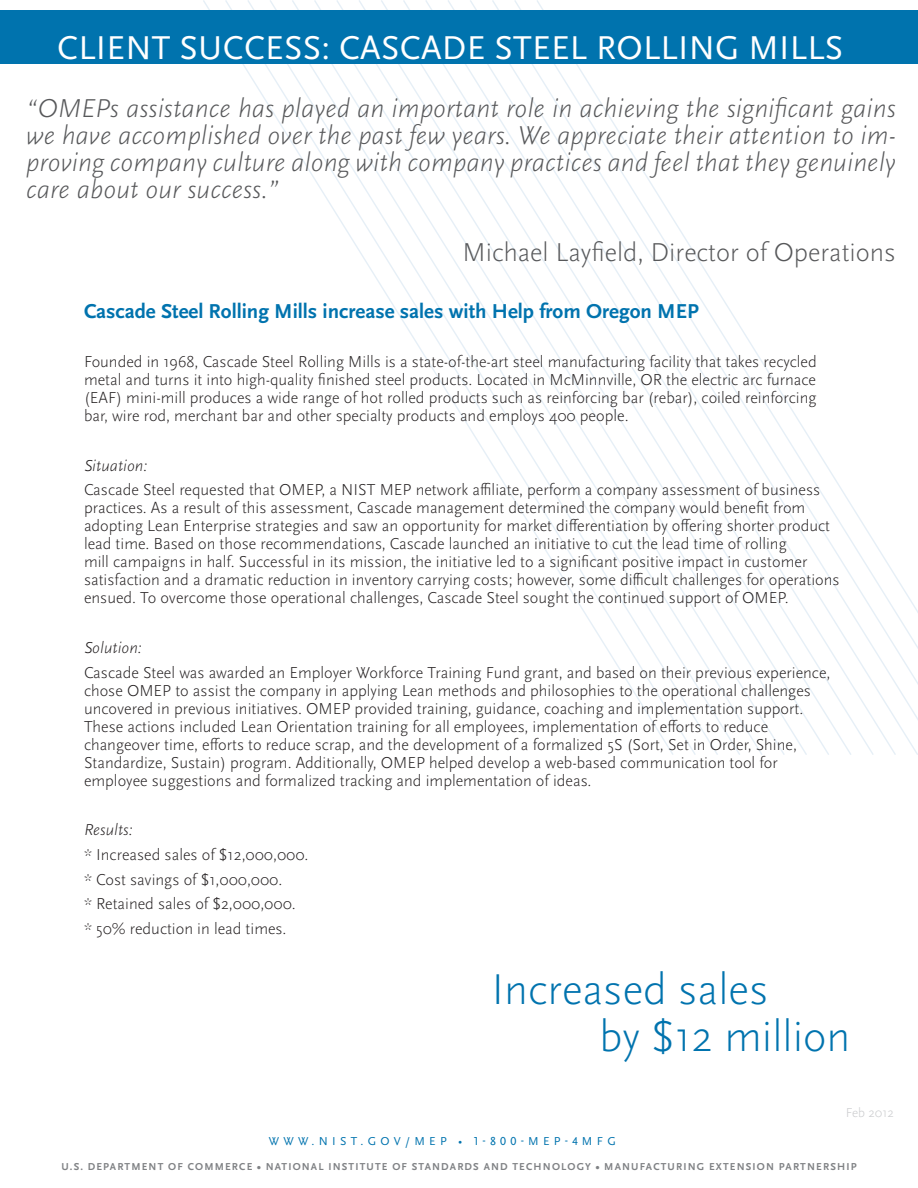
<style>
.page{position:relative;width:918px;height:1188px;background:#fff}
.page>*{position:absolute;margin:0;border:0;box-sizing:border-box;transform-origin:0 0}
._2__Exploded_Quote{font:300 45px "Scala Sans OT";color:#0073ae}
.t1{font:34.5px "Scala Sans OT";letter-spacing:.01em;color:#fff}
._2__Exploded_Quote-2{font:italic 300 27px/27px "Scala Sans OT";color:#57585a;text-align:justify}
._2__Exploded_Quote-3{font:300 27px "Scala Sans OT";color:#57585a}
._2__Body_Copy{font:700 21px "Scala Sans OT";color:#0073ae}
._2__Body_Copy-2{font:300 16.5px/18px "Scala Sans OT";color:#231f20}
._2__Body_Copy-3{font:italic 300 16.5px "Scala Sans OT";color:#231f20}
._2__Body_Copy-4{font:300 13.5px "Scala Sans OT";color:#c9cacc}
.t2{font:12px "Scala Sans OT";letter-spacing:.36em;color:#0073ae}
.t3{font:700 10.5px "Scala Sans OT";letter-spacing:.11em;color:#808285}
</style>
<div class="page">
<svg style="left:535px;top:0;width:383px;height:755px"></svg>
<div style="left:0;top:10px;width:918px;height:54px;background:#0073ae"></div>
<p class="t1" style="left:57px;top:29px;width:788px">CLIENT SUCCESS: CASCADE STEEL ROLLING MILLS</p>
<p class="_2__Exploded_Quote-2" style="left:26px;top:95px;width:871px">“OMEPs assistance has played an important role in achieving the significant gains we have accomplished over the past few years. We appreciate their attention to im&shy;proving company culture along with company practices and feel that they genuinely care about our success.”</p>
<p class="_2__Exploded_Quote-3" style="left:463px;top:238px;width:435px">Michael Layfield, Director of Operations</p>
<p class="_2__Body_Copy" style="left:84px;top:299px;width:616px">Cascade Steel Rolling Mills increase sales with Help from Oregon MEP</p>
<p class="_2__Body_Copy-2" style="left:84px;top:353px;width:734px;text-align:justify">Founded in 1968, Cascade Steel Rolling Mills is a state-of-the-art steel manufacturing facility that takes recycled metal and turns it into high-quality finished steel products. Located in McMinnville, OR the electric arc furnace (EAF) mini-mill produces a wide range of hot rolled products such as reinforcing bar (rebar), coiled reinforcing bar, wire rod, merchant bar and other specialty products and employs 400 people.</p>
<p class="_2__Body_Copy-3" style="left:84px;top:456px;width:65px">Situation:</p>
<p class="_2__Body_Copy-2" style="left:84px;top:481px;width:757px">Cascade Steel requested that OMEP, a NIST MEP network affiliate, perform a company assessment of business practices. As a result of this assessment, Cascade management determined the company would benefit from adopting Lean Enterprise strategies and saw an opportunity for market differentiation by offering shorter product lead time. Based on those recommendations, Cascade launched an initiative to cut the lead time of rolling<br>mill campaigns in half. Successful in its mission, the initiative led to a significant positive impact in customer satisfaction and a dramatic reduction in inventory carrying costs; however, some difficult challenges for operations ensued. To overcome those operational challenges, Cascade Steel sought the continued support of OMEP.</p>
<p class="_2__Body_Copy-3" style="left:84px;top:639px;width:59px">Solution:</p>
<p class="_2__Body_Copy-2" style="left:84px;top:664px;width:748px">Cascade Steel was awarded an Employer Workforce Training Fund grant, and based on their previous experience, chose OMEP to assist the company in applying Lean methods and philosophies to the operational challenges uncovered in previous initiatives. OMEP provided training, guidance, coaching and implementation support.<br>These actions included Lean Orientation training for all employees, implementation of efforts to reduce changeover time, efforts to reduce scrap, and the development of a formalized 5S (Sort, Set in Order, Shine, Standardize, Sustain) program. Additionally, OMEP helped develop a web-based communication tool for employee suggestions and formalized tracking and implementation of ideas.</p>
<p class="_2__Body_Copy-3" style="left:84px;top:821px;width:50px">Results:</p>
<p class="_2__Body_Copy-2" style="left:84px;top:846px;width:226px">* Increased sales of $12,000,000.</p>
<p class="_2__Body_Copy-2" style="left:84px;top:871px;width:200px">* Cost savings of $1,000,000.</p>
<p class="_2__Body_Copy-2" style="left:84px;top:895px;width:213px">* Retained sales of $2,000,000.</p>
<p class="_2__Body_Copy-2" style="left:84px;top:920px;width:204px">* 50% reduction in lead times.</p>
<p class="_2__Exploded_Quote" style="left:491px;top:965px;width:279px">Increased sales</p>
<p class="_2__Exploded_Quote" style="left:599px;top:1012px;width:253px">by $12 million</p>
<p class="t2" style="left:269px;top:1135px;width:349px">WWW.NIST.GOV/MEP • 1-800-MEP-4MFG</p>
<p class="_2__Body_Copy-4" style="left:846px;top:1106px;width:50px">Feb 2012</p>
<p class="t3" style="left:61px;top:1161px;width:797px">U.S. DEPARTMENT OF COMMERCE • NATIONAL INSTITUTE OF STANDARDS AND TECHNOLOGY • MANUFACTURING EXTENSION PARTNERSHIP</p>
</div>
